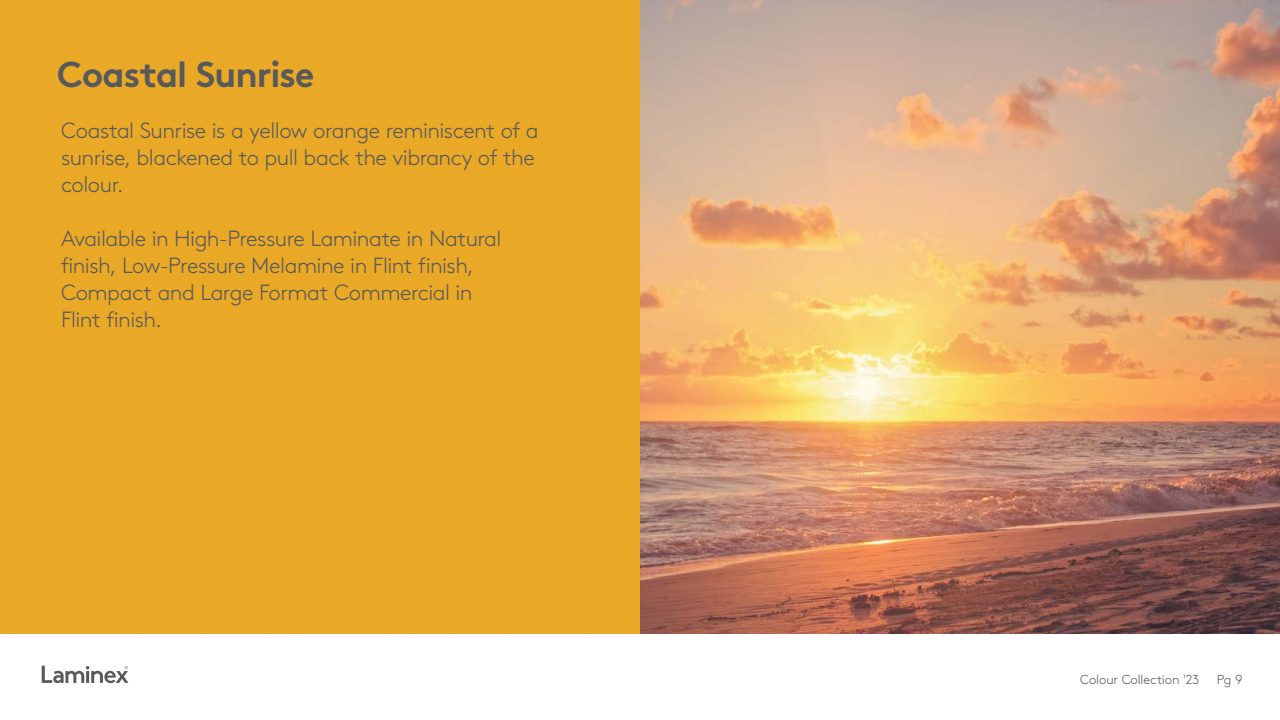
<style>
.page{position:relative;width:1280px;height:720px;background:#fff}
.page>*{position:absolute;margin:0;border:0;box-sizing:border-box;transform-origin:0 0}
.t1{font:700 36px "Brown Std";letter-spacing:-.025em;color:#58595b}
.t2{font:300 22px/27px "Brown Std";letter-spacing:-.025em;color:#58595b}
.t3{font:300 13.1px "Brown Std";letter-spacing:-.005em;color:#585a5b}
</style>
<div class="page">
<img style="left:0;top:0;width:1280px;height:634px">
<svg style="left:42px;top:666px;width:86px;height:17px"></svg>
<h1 class="t1" style="left:57px;top:52px;width:259px">Coastal Sunrise</h1>
<p class="t2" style="left:61px;top:117px;width:479px">Coastal Sunrise is a yellow orange reminiscent of a sunrise, blackened to pull back the vibrancy of the colour.</p>
<p class="t2" style="left:61px;top:225px;width:442px">Available in High-Pressure Laminate in Natural finish, Low-Pressure Melamine in Flint finish, Compact and Large Format Commercial in Flint finish.</p>
<p class="t3" style="left:1080px;top:672px;width:121px">Colour Collection '23</p>
<p class="t3" style="left:1217px;top:672px;width:27px">Pg 9</p>
</div>
